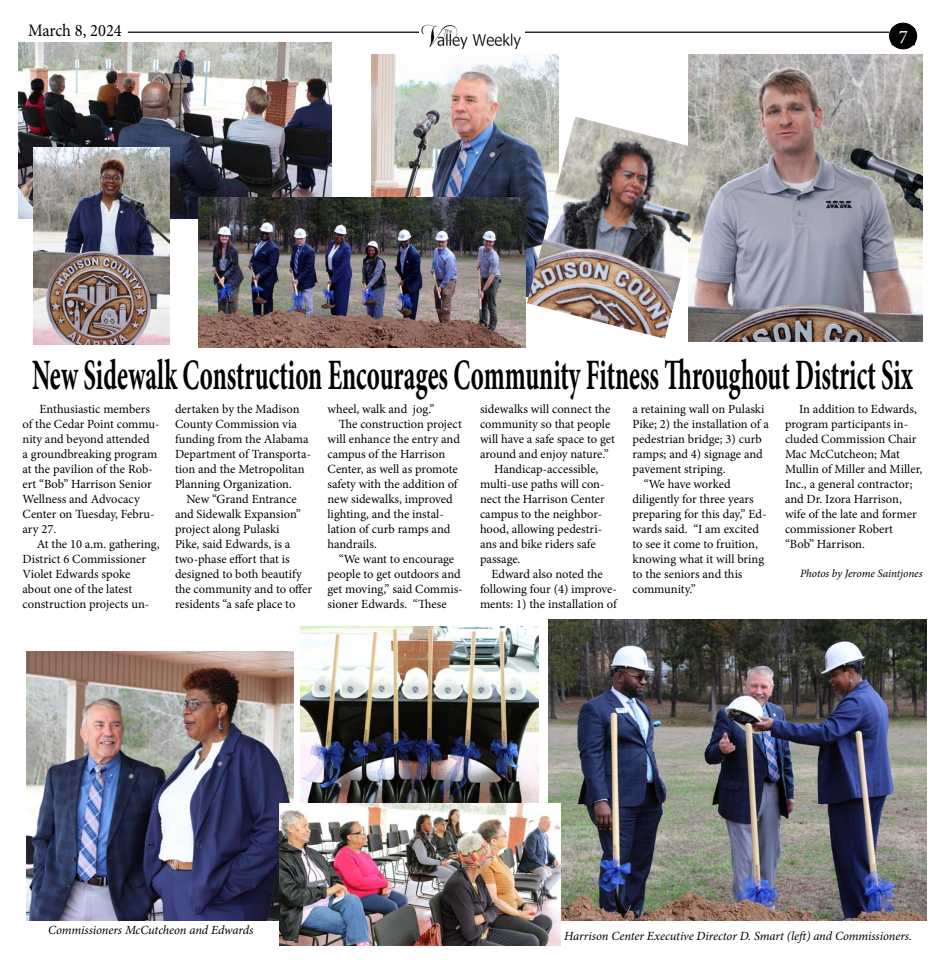
<style>
.page{position:relative;width:945px;height:968px;background:#fff}
.page>*{position:absolute;margin:0;border:0;box-sizing:border-box;transform-origin:0 0}
.t1{font:700 43.38px "Minion Pro";color:#000;scale:.57 1}
.t2{font:19.12px "Minion Pro";color:#fff}
.t3{font:17.5px "Minion Pro";letter-spacing:-.005em;color:#000;scale:.94 1}
.t4{font:12.5px/15px "Minion Pro";color:#000}
.t5{font:italic 12.5px "Minion Pro";letter-spacing:-.005em;color:#000}
.t6{font:italic 11.25px "Minion Pro";letter-spacing:-.01em;color:#000}
</style>
<div class="page">
<hr style="left:128px;top:32px;width:761px;height:1px;background:#000">
<img style="left:420px;top:24px;width:105px;height:26px">
<div style="left:890px;top:23px;width:27px;height:26px;background:#000;border-radius:50%"></div>
<div style="left:889px;top:23px;width:28px;height:26px;border:1px solid #000;border-radius:50%"></div>
<img style="left:301px;top:626px;width:238px;height:177px">
<img style="left:371px;top:54px;width:188px;height:242px">
<img style="left:18px;top:42px;width:313px;height:176px">
<img style="left:33px;top:147px;width:136px;height:197px">
<img style="left:689px;top:54px;width:233px;height:287px">
<img style="left:199px;top:198px;width:326px;height:150px">
<img style="left:549px;top:620px;width:377px;height:300px">
<img style="left:26px;top:651px;width:268px;height:269px">
<img style="left:527px;top:117px;width:186px;height:222px">
<img style="left:279px;top:803px;width:281px;height:142px">
<h3 class="t3" style="left:28px;top:18px;width:101px">March 8, 2024</h3>
<h2 class="t2" style="left:899px;top:24px;width:11px">7</h2>
<h1 class="t1" style="left:32px;top:344px;width:1547px">New Sidewalk Construction Encourages Community Fitness Throughout District Six</h1>
<p class="t4" style="left:22px;top:401px;width:139px;text-indent:17px">Enthusiastic members of the Cedar Point commu&shy;nity and beyond attended<br>a groundbreaking program at the pavilion of the Rob&shy;ert “Bob” Harrison Senior<br>Wellness and Advocacy<br>Center on Tuesday, Febru&shy;ary 27.</p>
<p class="t4" style="left:22px;top:536px;width:139px;text-indent:14px">At the 10 a.m. gathering,<br>District 6 Commissioner<br>Violet Edwards spoke about one of the latest construction projects un-</p>
<p class="t4" style="left:632px;top:401px;width:134px">a retaining wall on Pulaski</p>
<p class="t4" style="left:632px;top:416px;width:138px">Pike; 2) the installation of a</p>
<p class="t4" style="left:632px;top:431px;width:131px">pedestrian bridge; 3) curb</p>
<p class="t4" style="left:632px;top:446px;width:132px">ramps; and 4) signage and</p>
<p class="t4" style="left:632px;top:461px;width:95px">pavement striping.</p>
<p class="t4" style="left:644px;top:476px;width:89px">“We have worked</p>
<p class="t4" style="left:632px;top:491px;width:123px">diligently for three years</p>
<p class="t4" style="left:632px;top:506px;width:136px">preparing for this day,” Ed-</p>
<p class="t4" style="left:632px;top:521px;width:128px">wards said. “I am excited</p>
<p class="t4" style="left:632px;top:536px;width:127px">to see it come to fruition,</p>
<p class="t4" style="left:632px;top:551px;width:133px">knowing what it will bring</p>
<p class="t4" style="left:632px;top:566px;width:112px">to the seniors and this</p>
<p class="t4" style="left:632px;top:581px;width:65px">community.”</p>
<p class="t4" style="left:785px;top:401px;width:139px;text-indent:14px">In addition to Edwards, program participants in&shy;cluded Commission Chair<br>Mac McCutcheon; Mat<br>Mullin of Miller and Miller,<br>Inc., a general contractor; and Dr. Izora Harrison, wife of the late and former commissioner Robert “Bob” Harrison.</p>
<p class="t6" style="left:800px;top:565px;width:124px">Photos by Jerome Saintjones</p>
<p class="t4" style="left:480px;top:401px;width:132px">sidewalks will connect the</p>
<p class="t4" style="left:480px;top:416px;width:132px">community so that people</p>
<p class="t4" style="left:480px;top:431px;width:136px">will have a safe space to get</p>
<p class="t4" style="left:480px;top:446px;width:130px">around and enjoy nature.”</p>
<p class="t4" style="left:494px;top:461px;width:106px">Handicap-accessible,</p>
<p class="t4" style="left:480px;top:476px;width:126px">multi-use paths will con-</p>
<p class="t4" style="left:480px;top:491px;width:126px">nect the Harrison Center</p>
<p class="t4" style="left:480px;top:506px;width:124px">campus to the neighbor-</p>
<p class="t4" style="left:480px;top:521px;width:124px">hood, allowing pedestri-</p>
<p class="t4" style="left:480px;top:536px;width:117px">ans and bike riders safe</p>
<p class="t4" style="left:480px;top:551px;width:42px">passage.</p>
<p class="t4" style="left:491px;top:566px;width:113px">Edward also noted the</p>
<p class="t4" style="left:480px;top:581px;width:139px">following four (4) improve-</p>
<p class="t4" style="left:480px;top:596px;width:138px">ments: 1) the installation of</p>
<p class="t4" style="left:175px;top:401px;width:138px">dertaken by the Madison<br>County Commission via funding from the Alabama<br>Department of Transporta&shy;tion and the Metropolitan<br>Planning Organization.</p>
<p class="t4" style="left:175px;top:491px;width:139px;text-indent:11px">New “Grand Entrance and Sidewalk Expansion” project along Pulaski<br>Pike, said Edwards, is a two-phase effort that is designed to both beautify the community and to offer residents “a safe place to</p>
<p class="t4" style="left:328px;top:401px;width:109px">wheel, walk and jog.”</p>
<p class="t4" style="left:339px;top:416px;width:124px">The construction project</p>
<p class="t4" style="left:328px;top:431px;width:134px">will enhance the entry and</p>
<p class="t4" style="left:328px;top:446px;width:119px">campus of the Harrison</p>
<p class="t4" style="left:328px;top:461px;width:132px">Center, as well as promote</p>
<p class="t4" style="left:328px;top:476px;width:132px">safety with the addition of</p>
<p class="t4" style="left:328px;top:491px;width:127px">new sidewalks, improved</p>
<p class="t4" style="left:328px;top:506px;width:118px">lighting, and the instal-</p>
<p class="t4" style="left:328px;top:521px;width:124px">lation of curb ramps and</p>
<p class="t4" style="left:328px;top:536px;width:51px">handrails.</p>
<p class="t4" style="left:339px;top:551px;width:117px">“We want to encourage</p>
<p class="t4" style="left:328px;top:566px;width:135px">people to get outdoors and</p>
<p class="t4" style="left:328px;top:581px;width:137px">get moving,” said Commis-</p>
<p class="t4" style="left:328px;top:596px;width:121px">sioner Edwards. “These</p>
<p class="t5" style="left:48px;top:921px;width:207px">Commissioners McCutcheon and Edwards</p>
<p class="t5" style="left:564px;top:927px;width:349px">Harrison Center Executive Director D. Smart (left) and Commissioners.</p>
</div>
